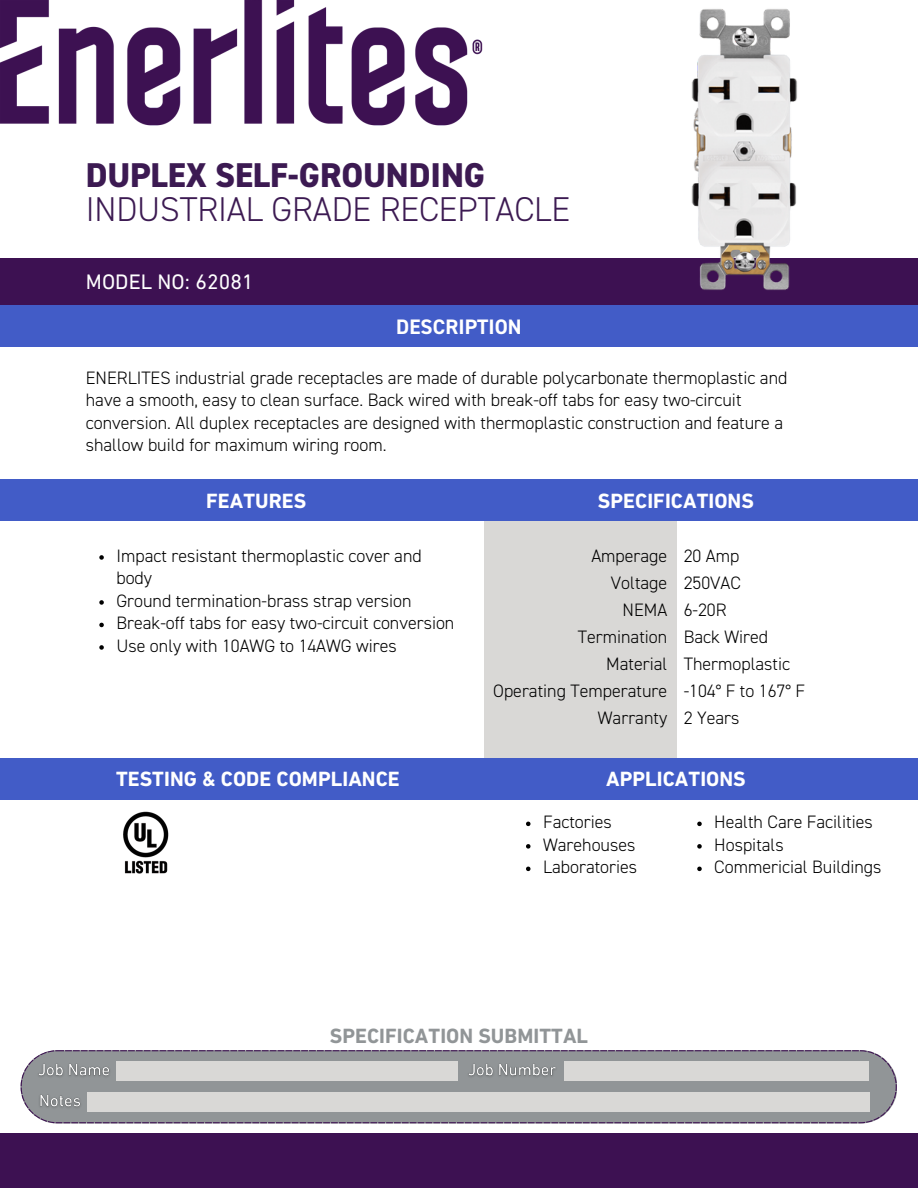
<style>
.page{position:relative;width:918px;height:1188px;background:#fff}
.page>*{position:absolute;margin:0;border:0;box-sizing:border-box;transform-origin:0 0}
.t1{font:300 34.5px "DIN2014";letter-spacing:-.005em;color:#3c1a52}
.t2{font:800 34.5px "DIN2014";letter-spacing:-.005em;color:#3c1a52}
.t3{font:21.3px "DIN Next LT Pro";letter-spacing:.005em;color:#fff}
.t4{font:700 21px "DIN Next LT Pro";letter-spacing:.005em;color:#fff}
.t5{font:700 21px "DIN Next LT Pro";letter-spacing:.005em;color:#919597}
.t6{font:700 21px "DIN2014";letter-spacing:.005em;color:#fff}
.t7{font:300 18px/22.5px "DIN2014";color:#000}
</style>
<div class="page">
<div style="left:0;top:258px;width:918px;height:52px;background:#3d1152"></div>
<div style="left:0;top:305px;width:918px;height:42px;background:#425cc7"></div>
<div style="left:484px;top:521px;width:192px;height:258px;background:#d9d8d6"></div>
<img style="left:0;top:0;width:483px;height:126px">
<div style="left:0;top:479px;width:918px;height:42px;background:#425cc7"></div>
<div style="left:0;top:758px;width:918px;height:42px;background:#425cc7"></div>
<img style="left:123px;top:811px;width:46px;height:63px">
<svg style="left:99px;top:555px;width:5px;height:5px"></svg>
<svg style="left:99px;top:600px;width:5px;height:5px"></svg>
<svg style="left:99px;top:623px;width:5px;height:4px"></svg>
<svg style="left:99px;top:645px;width:5px;height:5px"></svg>
<svg style="left:526px;top:822px;width:5px;height:4px"></svg>
<svg style="left:526px;top:844px;width:5px;height:5px"></svg>
<svg style="left:526px;top:867px;width:5px;height:4px"></svg>
<svg style="left:697px;top:822px;width:5px;height:4px"></svg>
<svg style="left:697px;top:844px;width:5px;height:5px"></svg>
<svg style="left:697px;top:867px;width:5px;height:4px"></svg>
<img style="left:691px;top:9px;width:106px;height:281px">
<div style="left:0;top:1133px;width:918px;height:55px;background:#3d1152"></div>
<svg style="left:21px;top:1050px;width:876px;height:73px;background:#929499"></svg>
<div style="left:117px;top:1061px;width:341px;height:20px;background:#d9d8d6"></div>
<img style="left:33px;top:1058px;width:81px;height:28px">
<div style="left:564px;top:1061px;width:305px;height:20px;background:#d9d8d6"></div>
<img style="left:463px;top:1058px;width:99px;height:28px">
<div style="left:87px;top:1093px;width:782px;height:19px;background:#d9d8d6"></div>
<img style="left:34px;top:1089px;width:51px;height:28px">
<p class="t2" style="left:86px;top:161px;width:401px">DUPLEX SELF-GROUNDING</p>
<p class="t1" style="left:86px;top:194px;width:486px">INDUSTRIAL GRADE RECEPTACLE</p>
<p class="t3" style="left:86px;top:273px;width:169px">MODEL NO: 62081</p>
<p class="t6" style="left:396px;top:318px;width:127px">DESCRIPTION</p>
<p class="t7" style="left:86px;top:368px;width:703px">ENERLITES industrial grade receptacles are made of durable polycarbonate thermoplastic and have a smooth, easy to clean surface. Back wired with break-off tabs for easy two-circuit conversion. All duplex receptacles are designed with thermoplastic construction and feature a shallow build for maximum wiring room.</p>
<p class="t4" style="left:206px;top:492px;width:102px">FEATURES</p>
<p class="t4" style="left:598px;top:492px;width:158px">SPECIFICATIONS</p>
<p class="t7" style="left:116px;top:546px;width:307px">Impact resistant thermoplastic cover and body</p>
<p class="t7" style="left:116px;top:591px;width:297px">Ground termination-brass strap version</p>
<p class="t7" style="left:116px;top:613px;width:340px">Break-off tabs for easy two-circuit conversion</p>
<p class="t7" style="left:116px;top:636px;width:282px">Use only with 10AWG to 14AWG wires</p>
<p class="t7" style="left:591px;top:546px;width:77px">Amperage</p>
<p class="t7" style="left:611px;top:573px;width:58px">Voltage</p>
<p class="t7" style="left:623px;top:600px;width:46px">NEMA</p>
<p class="t7" style="left:578px;top:627px;width:91px">Termination</p>
<p class="t7" style="left:606px;top:654px;width:63px">Material</p>
<p class="t7" style="left:493px;top:681px;width:176px">Operating Temperature</p>
<p class="t7" style="left:598px;top:708px;width:71px">Warranty</p>
<p class="t7" style="left:684px;top:546px;width:57px">20 Amp</p>
<p class="t7" style="left:684px;top:573px;width:59px">250VAC</p>
<p class="t7" style="left:684px;top:600px;width:44px">6-20R</p>
<p class="t7" style="left:684px;top:627px;width:86px">Back Wired</p>
<p class="t7" style="left:684px;top:654px;width:108px">Thermoplastic</p>
<p class="t7" style="left:684px;top:681px;width:123px">-104° F to 167° F</p>
<p class="t7" style="left:684px;top:708px;width:57px">2 Years</p>
<p class="t4" style="left:116px;top:770px;width:285px">TESTING &amp; CODE COMPLIANCE</p>
<p class="t4" style="left:606px;top:770px;width:141px">APPLICATIONS</p>
<p class="t7" style="left:543px;top:812px;width:70px">Factories</p>
<p class="t7" style="left:543px;top:835px;width:94px">Warehouses</p>
<p class="t7" style="left:543px;top:857px;width:96px">Laboratories</p>
<p class="t5" style="left:330px;top:1027px;width:260px">SPECIFICATION SUBMITTAL</p>
<p class="t7" style="left:714px;top:812px;width:160px">Health Care Facilities</p>
<p class="t7" style="left:714px;top:835px;width:71px">Hospitals</p>
<p class="t7" style="left:714px;top:857px;width:169px">Commericial Buildings</p>
</div>
